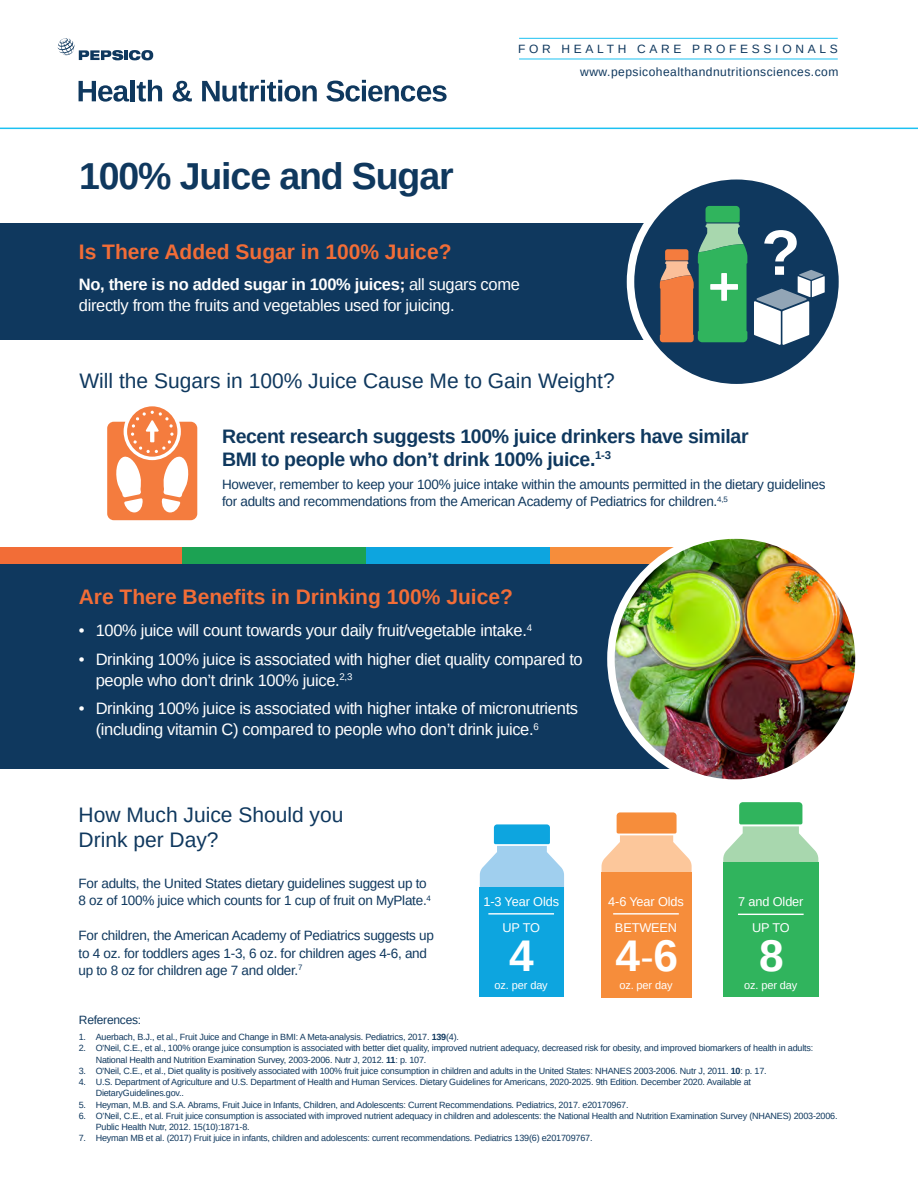
<style>
.page{position:relative;width:918px;height:1188px;background:#fff}
.page>*{position:absolute;margin:0;border:0;box-sizing:border-box;transform-origin:0 0}
.t1{font:700 64.05px "Arimo";color:#fff}
.t2{font:700 44.25px "Arimo";color:#fff}
.t3{font:700 37.5px "Arimo";letter-spacing:-.03em;color:#0f385e}
.t4{font:21px/25.2px "Arimo";color:#0f385e}
.t5{font:700 21px "Arimo";color:#f26d37}
.t6{font:700 19.5px/23.4px "Arimo";letter-spacing:-.02em;color:#0f385e}
.t7{font:16.5px/21px "Arimo";letter-spacing:-.02em;color:#fff}
.t8{font:13.5px/17.4px "Arimo";letter-spacing:-.02em;color:#0f385e}
.t9{font:12.75px "Arimo";letter-spacing:-.01em;color:#fff}
.t10{font:12px/23.4px "Arimo";letter-spacing:.04em;color:#0f385e;text-align:right}
.t11{font:12px "Arimo";letter-spacing:-.02em;color:#0f385e}
.t12{font:10.95px "Arimo";letter-spacing:-.01em;color:#fff}
.t13{font:9px/11.2px "Arimo";letter-spacing:-.02em;color:#0f385e}
.s1{font-weight:700}
.s2{font-weight:400;font-size:40.05px}
</style>
<div class="page">
<hr style="left:0;top:128px;width:918px;height:1px;background:#1cc1f2">
<hr style="left:519px;top:59px;width:319px;height:1px;background:#1cc1f2">
<hr style="left:519px;top:38px;width:319px;height:1px;background:#1cc1f2">
<svg style="left:79px;top:81px;width:50px;height:21px"></svg>
<hr style="left:131px;top:80px;width:4px;height:21px;background:#0f385e">
<svg style="left:137px;top:80px;width:25px;height:22px"></svg>
<svg style="left:173px;top:81px;width:19px;height:21px"></svg>
<svg style="left:202px;top:80px;width:115px;height:22px"></svg>
<svg style="left:326px;top:80px;width:121px;height:22px"></svg>
<hr style="left:124px;top:50px;width:4px;height:10px;background:#0f385e">
<svg style="left:129px;top:50px;width:24px;height:10px"></svg>
<svg style="left:58px;top:38px;width:65px;height:22px"></svg>
<div style="left:0;top:554px;width:754px;height:215px;background:#0f385e"></div>
<div style="left:0;top:548px;width:183px;height:16px;background:#f26d37"></div>
<div style="left:183px;top:548px;width:183px;height:16px;background:#1ca253"></div>
<div style="left:366px;top:548px;width:184px;height:16px;background:#0da5df"></div>
<div style="left:550px;top:548px;width:184px;height:16px;background:#f68d3b"></div>
<img style="left:611px;top:540px;width:243px;height:238px">
<div style="left:607px;top:531px;width:256px;height:256px;border:8px solid #fff;border-radius:50%"></div>
<div style="left:0;top:224px;width:723px;height:116px;background:#0f385e"></div>
<svg style="left:107px;top:406px;width:90px;height:114px"></svg>
<svg style="left:627px;top:179px;width:212px;height:205px;fill:#0f385e"></svg>
<svg style="left:660px;top:206px;width:87px;height:136px"></svg>
<div style="left:721px;top:273px;width:6px;height:28px;background:#fff"></div>
<div style="left:710px;top:284px;width:28px;height:6px;background:#fff"></div>
<svg style="left:754px;top:270px;width:71px;height:75px"></svg>
<svg style="left:480px;top:824px;width:84px;height:64px"></svg>
<div style="left:480px;top:888px;width:84px;height:109px;background:#0da5df"></div>
<hr style="left:488px;top:913px;width:66px;height:2px;background:#fff">
<svg style="left:602px;top:812px;width:90px;height:60px"></svg>
<div style="left:602px;top:872px;width:90px;height:125px;background:#f68d3b"></div>
<hr style="left:613px;top:913px;width:66px;height:2px;background:#fff">
<svg style="left:723px;top:802px;width:95px;height:61px"></svg>
<div style="left:723px;top:863px;width:95px;height:134px;background:#30b45d"></div>
<hr style="left:738px;top:914px;width:66px;height:1px;background:#fff">
<h3 class="t3" style="left:79px;top:150px;width:376px">100% Juice and Sugar</h3>
<h3 class="t5" style="left:79px;top:238px;width:374px">Is There Added Sugar in 100% Juice?</h3>
<h3 class="t10" style="left:518px;top:37px;width:322px">FOR HEALTH CARE PROFESSIONALS www.pepsicohealthandnutritionsciences.com</h3>
<h1 class="t1" style="left:761px;top:209px;width:41px">?</h1>
<h3 class="t7" style="left:79px;top:274px;width:443px"><span class="s1">No, there is no added sugar in 100% juices;</span> all sugars come directly from the fruits and vegetables used for juicing.</h3>
<h3 class="t4" style="left:79px;top:368px;width:537px">Will the Sugars in 100% Juice Cause Me to Gain Weight?</h3>
<h3 class="t6" style="left:222px;top:424px;width:528px">Recent research suggests 100% juice drinkers have similar<br>BMI to people who don’t drink 100% juice.<sup>1-3</sup></h3>
<h3 class="t8" style="left:222px;top:476px;width:605px">However, remember to keep your 100% juice intake within the amounts permitted in the dietary guidelines for adults and recommendations from the American Academy of Pediatrics for children.<sup>4,5</sup></h3>
<h3 class="t5" style="left:79px;top:583px;width:436px">Are There Benefits in Drinking 100% Juice?</h3>
<h3 class="t7" style="left:79px;top:620px;width:455px">• 100% juice will count towards your daily fruit/vegetable intake.<sup>4</sup></h3>
<h3 class="t7" style="left:96px;top:649px;width:489px;text-indent:-17px">• Drinking 100% juice is associated with higher diet quality compared to people who don’t drink 100% juice.<sup>2,3</sup></h3>
<h3 class="t7" style="left:96px;top:698px;width:484px;text-indent:-17px">• Drinking 100% juice is associated with higher intake of micronutrients (including vitamin C) compared to people who don’t drink juice.<sup>6</sup></h3>
<h3 class="t4" style="left:79px;top:802px;width:266px">How Much Juice Should you<br>Drink per Day?</h3>
<h3 class="t8" style="left:79px;top:875px;width:354px">For adults, the United States dietary guidelines suggest up to<br>8 oz of 100% juice which counts for 1 cup of fruit on MyPlate.<sup>4</sup></h3>
<h3 class="t8" style="left:79px;top:927px;width:357px">For children, the American Academy of Pediatrics suggests up to 4 oz. for toddlers ages 1-3, 6 oz. for children ages 4-6, and up to 8 oz for children age 7 and older.<sup>7</sup></h3>
<h3 class="t11" style="left:79px;top:1012px;width:64px">References:</h3>
<h3 class="t9" style="left:483px;top:893px;width:77px">1-3 Year Olds</h3>
<h3 class="t9" style="left:608px;top:893px;width:77px">4-6 Year Olds</h3>
<h3 class="t9" style="left:502px;top:919px;width:39px">UP TO</h3>
<h3 class="t9" style="left:615px;top:919px;width:64px">BETWEEN</h3>
<h2 class="t2" style="left:509px;top:925px;width:26px">4</h2>
<h2 class="t2" style="left:615px;top:925px;width:64px">4<span class="s2">-</span>6</h2>
<p class="t12" style="left:495px;top:978px;width:55px">oz. per day</p>
<p class="t12" style="left:619px;top:978px;width:55px">oz. per day</p>
<h3 class="t9" style="left:738px;top:894px;width:67px">7 and Older</h3>
<h3 class="t9" style="left:752px;top:920px;width:39px">UP TO</h3>
<h2 class="t2" style="left:759px;top:925px;width:26px">8</h2>
<p class="t12" style="left:744px;top:978px;width:55px">oz. per day</p>
<p class="t13" style="left:79px;top:1031px;width:382px">1. Auerbach, B.J., et al., Fruit Juice and Change in BMI: A Meta-analysis. Pediatrics, 2017. <span class="s1">139</span>(4).</p>
<p class="t13" style="left:96px;top:1043px;width:719px;text-indent:-17px">2. O'Neil, C.E., et al., 100% orange juice consumption is associated with better diet quality, improved nutrient adequacy, decreased risk for obesity, and improved biomarkers of health in adults:<br>National Health and Nutrition Examination Survey, 2003-2006. Nutr J, 2012. <span class="s1">11</span>: p. 107.</p>
<p class="t13" style="left:79px;top:1065px;width:689px">3. O'Neil, C.E., et al., Diet quality is positively associated with 100% fruit juice consumption in children and adults in the United States: NHANES 2003-2006. Nutr J, 2011. <span class="s1">10</span>: p. 17.</p>
<p class="t13" style="left:96px;top:1076px;width:657px;text-indent:-17px">4. U.S. Department of Agriculture and U.S. Department of Health and Human Services. Dietary Guidelines for Americans, 2020-2025. 9th Edition. December 2020. Available at<br>DietaryGuidelines.gov..</p>
<p class="t13" style="left:79px;top:1099px;width:551px">5. Heyman, M.B. and S.A. Abrams, Fruit Juice in Infants, Children, and Adolescents: Current Recommendations. Pediatrics, 2017. e20170967.</p>
<p class="t13" style="left:96px;top:1110px;width:743px;text-indent:-17px">6. O’Neil, C.E., et al. Fruit juice consumption is associated with improved nutrient adequacy in children and adolescents: the National Health and Nutrition Examination Survey (NHANES) 2003-2006.<br>Public Health Nutr, 2012. 15(10):1871-8.</p>
<p class="t13" style="left:79px;top:1133px;width:515px">7. Heyman MB et al. (2017) Fruit juice in infants, children and adolescents: current recommendations. Pediatrics 139(6) e201709767.</p>
</div>
